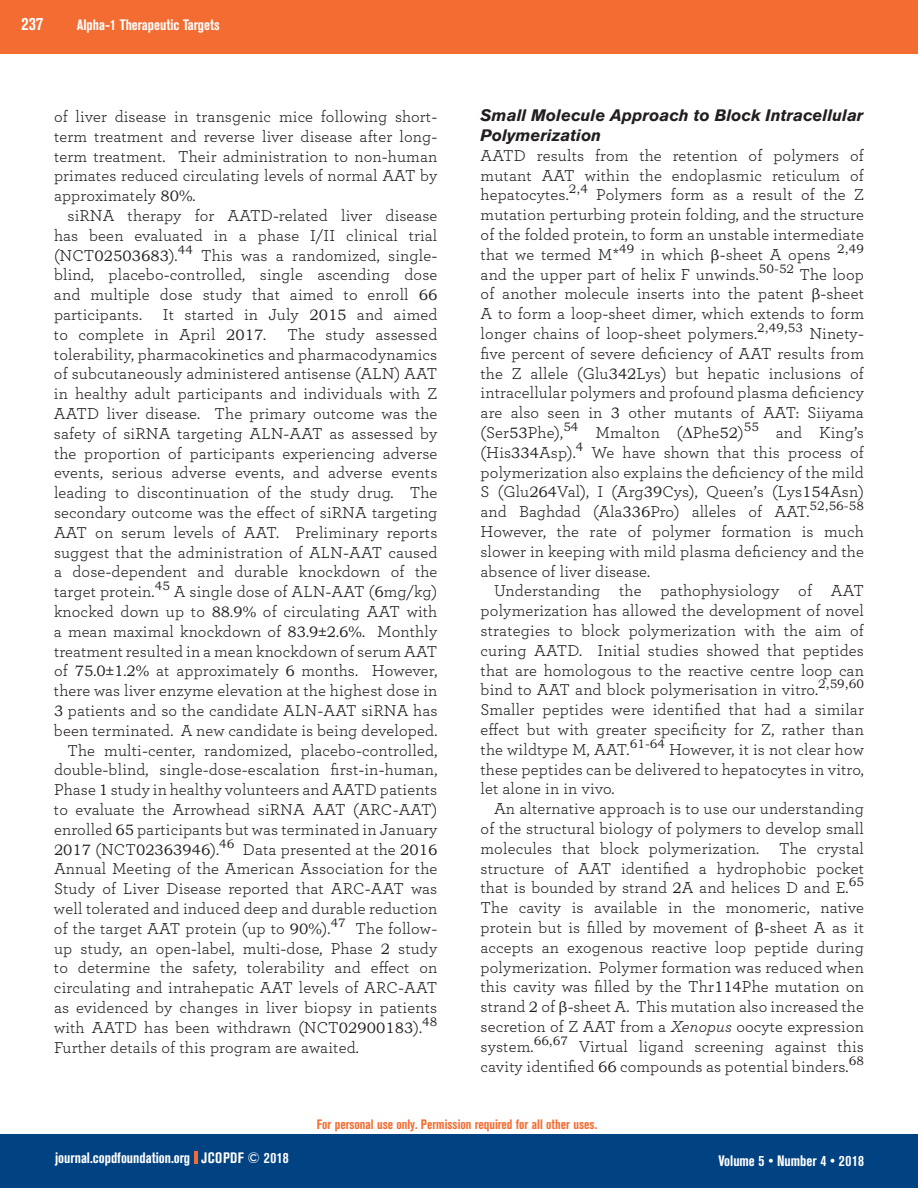
<style>
.page{position:relative;width:918px;height:1188px;background:#fff}
.page>*{position:absolute;margin:0;border:0;box-sizing:border-box;transform-origin:0 0}
.t1{font:700 condensed 18px "Akzidenz Grotesk BE";color:#fff}
.t2{font:16.5px/19.8px "Breathe";letter-spacing:.01em;color:#231f20;text-align:justify}
.t3{font:italic 700 16.5px/19.8px "Akzidenz Grotesk BQ";color:#231f20}
.t4{font:700 condensed 15px "Akzidenz Grotesk BE";color:#fff}
.t5{font:700 condensed 13.5px "Akzidenz Grotesk BE";color:#f36c32}
.s1{font-family:"Bookman Old Style";font-size:15px}
.s2{font-style:italic}
</style>
<div class="page">
<div style="left:0;top:1134px;width:918px;height:54px;background:#004282"></div>
<div style="left:0;top:0;width:918px;height:54px;background:#f36c32"></div>
<svg style="left:194px;top:1152px;width:3px;height:12px"></svg>
<p class="t1" style="left:22px;top:13px;width:23px">237</p>
<p class="t4" style="left:77px;top:16px;width:144px">Alpha-1 Therapeutic Targets</p>
<p class="t2" style="left:54px;top:106px;width:385px">of liver disease in transgenic mice following short&shy;term treatment and reverse liver disease after long&shy;term treatment. Their administration to non<span class="s1">-</span>human primates reduced circulating levels of normal AAT by approximately <span class="s1">80%</span>.</p>
<p class="t2" style="left:54px;top:205px;width:385px;text-indent:14px">siRNA therapy for AATD<span class="s1">-</span>related liver disease has been evaluated in a phase I/II clinical trial (NCT<span class="s1">02503683</span>).<sup>44</sup> This was a randomized, single&shy;blind, placebo<span class="s1">-</span>controlled, single ascending dose and multiple dose study that aimed to enroll <span class="s1">66 </span>participants.</p>
<p class="t2" style="left:54px;top:304px;width:385px;text-indent:109px">It started in July <span class="s1">2015</span> and aimed to complete in April <span class="s1">2017</span>.</p>
<p class="t2" style="left:287px;top:324px;width:151px">The study assessed</p>
<p class="t2" style="left:54px;top:343px;width:385px">tolerability, pharmacokinetics and pharmacodynamics</p>
<p class="t2" style="left:54px;top:363px;width:385px">of subcutaneously administered antisense (ALN) AAT</p>
<p class="t2" style="left:54px;top:383px;width:385px">in healthy adult participants and individuals with Z</p>
<p class="t2" style="left:54px;top:403px;width:385px">AATD liver disease. The primary outcome was the</p>
<p class="t2" style="left:54px;top:423px;width:385px">safety of siRNA targeting ALN<span class="s1">-</span>AAT as assessed by</p>
<p class="t2" style="left:54px;top:442px;width:385px">the proportion of participants experiencing adverse</p>
<p class="t2" style="left:54px;top:462px;width:385px">events, serious adverse events, and adverse events</p>
<p class="t2" style="left:54px;top:482px;width:385px">leading to discontinuation of the study drug. The</p>
<p class="t2" style="left:54px;top:502px;width:385px">secondary outcome was the effect of siRNA targeting</p>
<p class="t2" style="left:54px;top:522px;width:385px">AAT on serum levels of AAT. Preliminary reports</p>
<p class="t2" style="left:54px;top:541px;width:385px">suggest that the administration of ALN<span class="s1">-</span>AAT caused</p>
<p class="t2" style="left:54px;top:561px;width:385px">a dose<span class="s1">-</span>dependent and durable knockdown of the</p>
<p class="t2" style="left:54px;top:581px;width:385px">target protein.<sup>45</sup> A single dose of ALN<span class="s1">-</span>AAT (<span class="s1">6</span>mg/kg)</p>
<p class="t2" style="left:54px;top:601px;width:385px">knocked down up to <span class="s1">88</span>.<span class="s1">9%</span> of circulating AAT with</p>
<p class="t2" style="left:54px;top:621px;width:385px">a mean maximal knockdown of <span class="s1">83</span>.<span class="s1">9±2</span>.<span class="s1">6%</span>. Monthly</p>
<p class="t2" style="left:54px;top:640px;width:385px">treatment resulted in a mean knockdown of serum AAT</p>
<p class="t2" style="left:54px;top:660px;width:385px">of <span class="s1">75</span>.<span class="s1">0±1</span>.<span class="s1">2%</span> at approximately <span class="s1">6</span> months. However,</p>
<p class="t2" style="left:54px;top:680px;width:385px">there was liver enzyme elevation at the highest dose in</p>
<p class="t2" style="left:54px;top:700px;width:385px"><span class="s1">3</span> patients and so the candidate ALN<span class="s1">-</span>AAT siRNA has</p>
<p class="t2" style="left:54px;top:720px;width:385px">been terminated. A new candidate is being developed.</p>
<p class="t2" style="left:67px;top:739px;width:371px">The multi<span class="s1">-</span>center, randomized, placebo<span class="s1">-</span>controlled,</p>
<p class="t2" style="left:54px;top:759px;width:385px">double<span class="s1">-</span>blind, single<span class="s1">-</span>dose<span class="s1">-</span>escalation first<span class="s1">-</span>in<span class="s1">-</span>human,</p>
<p class="t2" style="left:54px;top:779px;width:385px">Phase <span class="s1">1</span> study in healthy volunteers and AATD patients</p>
<p class="t2" style="left:54px;top:799px;width:385px">to evaluate the Arrowhead siRNA AAT (ARC<span class="s1">-</span>AAT)</p>
<p class="t2" style="left:54px;top:819px;width:385px">enrolled <span class="s1">65</span> participants but was terminated in January</p>
<p class="t2" style="left:54px;top:838px;width:385px"><span class="s1">2017</span> (NCT<span class="s1">02363946</span>).<sup>46</sup> Data presented at the <span class="s1">2016</span></p>
<p class="t2" style="left:54px;top:858px;width:385px">Annual Meeting of the American Association for the</p>
<p class="t2" style="left:54px;top:878px;width:385px">Study of Liver Disease reported that ARC<span class="s1">-</span>AAT was</p>
<p class="t2" style="left:54px;top:898px;width:385px">well tolerated and induced deep and durable reduction</p>
<p class="t2" style="left:54px;top:918px;width:385px">of the target AAT protein (up to <span class="s1">90%</span>).<sup>47</sup> The follow<span class="s1">-</span></p>
<p class="t2" style="left:54px;top:937px;width:385px">up study, an open<span class="s1">-</span>label, multi<span class="s1">-</span>dose, Phase <span class="s1">2</span> study</p>
<p class="t2" style="left:54px;top:957px;width:385px">to determine the safety, tolerability and effect on</p>
<p class="t2" style="left:54px;top:977px;width:385px">circulating and intrahepatic AAT levels of ARC<span class="s1">-</span>AAT</p>
<p class="t2" style="left:54px;top:997px;width:385px">as evidenced by changes in liver biopsy in patients</p>
<p class="t2" style="left:54px;top:1017px;width:385px">with AATD has been withdrawn (NCT<span class="s1">02900183</span>).<sup>48</sup></p>
<p class="t2" style="left:54px;top:1036px;width:306px">Further details of this program are awaited.</p>
<p class="t3" style="left:481px;top:105px;width:384px">Small Molecule Approach to Block Intracellular<br>Polymerization</p>
<p class="t2" style="left:481px;top:145px;width:385px">AATD results from the retention of polymers of mutant AAT within the endoplasmic reticulum of hepatocytes.<sup>2,4</sup> Polymers form as a result of the Z mutation perturbing protein folding, and the structure of the folded protein, to form an unstable intermediate that we termed M*<sup>49</sup> in which <span class="s1">β-</span>sheet A opens <sup>2,49 </sup>and the upper part of helix F unwinds.<sup>50-52</sup> The loop of another molecule inserts into the patent <span class="s1">β-</span>sheet A to form a loop<span class="s1">-</span>sheet dimer, which extends to form longer chains of loop<span class="s1">-</span>sheet polymers.<sup>2,49,53</sup> Ninety&shy;five percent of severe deficiency of AAT results from the Z allele (Glu<span class="s1">342</span>Lys) but hepatic inclusions of intracellular polymers and profound plasma deficiency are also seen in <span class="s1">3</span> other mutants of AAT: Siiyama (Ser<span class="s1">53</span>Phe),<sup>54</sup> Mmalton (∆Phe<span class="s1">52</span>)<sup>55</sup> and King’s (His<span class="s1">334</span>Asp).<sup>4</sup> We have shown that this process of polymerization also explains the deficiency of the mild S (Glu<span class="s1">264</span>Val), I (Arg<span class="s1">39</span>Cys), Queen’s (Lys<span class="s1">154</span>Asn) and Baghdad (Ala<span class="s1">336</span>Pro) alleles of AAT.<sup>52,56-58<br></sup>However, the rate of polymer formation is much slower in keeping with mild plasma deficiency and the absence of liver disease.</p>
<p class="t2" style="left:481px;top:580px;width:385px;text-indent:14px">Understanding the pathophysiology of AAT polymerization has allowed the development of novel strategies to block polymerization with the aim of curing AATD. Initial studies showed that peptides that are homologous to the reactive centre loop can bind to AAT and block polymerisation in vitro.<sup>2,59,60<br></sup>Smaller peptides were identified that had a similar effect but with greater specificity for Z, rather than the wildtype M, AAT.<sup>61-64</sup> However, it is not clear how these peptides can be delivered to hepatocytes in vitro, let alone in in vivo.</p>
<p class="t2" style="left:481px;top:798px;width:385px;text-indent:13px">An alternative approach is to use our understanding of the structural biology of polymers to develop small molecules that block polymerization. The crystal structure of AAT identified a hydrophobic pocket that is bounded by strand <span class="s1">2</span>A and helices D and E.<sup>65<br></sup>The cavity is available in the monomeric, native protein but is filled by movement of <span class="s1">β-</span>sheet A as it accepts an exogenous reactive loop peptide during polymerization. Polymer formation was reduced when this cavity was filled by the Thr<span class="s1">114</span>Phe mutation on strand <span class="s1">2</span> of <span class="s1">β-</span>sheet A. This mutation also increased the secretion of Z AAT from a <span class="s2">Xenopus</span> oocyte expression system.<sup>66,67</sup> Virtual ligand screening against this cavity identified <span class="s1">66</span> compounds as potential binders.<sup>68</sup></p>
<p class="t5" style="left:317px;top:1117px;width:282px">For personal use only. Permission required for all other uses.</p>
<p class="t4" style="left:55px;top:1149px;width:235px">journal.copdfoundation.org JCOPDF © 2018</p>
<p class="t4" style="left:719px;top:1152px;width:147px">Volume 5 • Number 4 • 2018</p>
</div>
